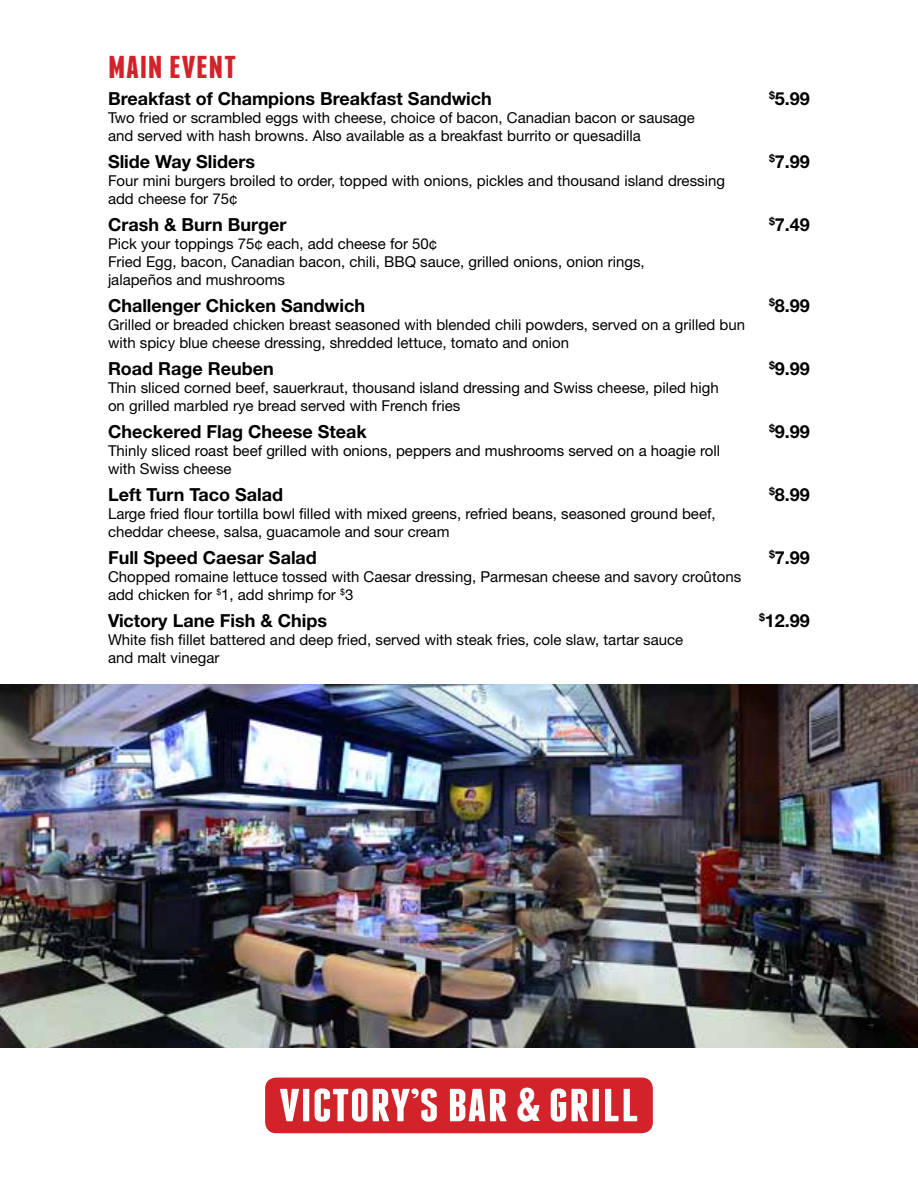
<style>
.page{position:relative;width:918px;height:1188px;background:#fff}
.page>*{position:absolute;margin:0;border:0;box-sizing:border-box;transform-origin:0 0}
.t1{font:700 46.35px "Franchise";letter-spacing:.02em;color:#fff;scale:1.15 1}
.t2{font:700 31.5px "Franchise";letter-spacing:.02em;color:#d2232a;scale:1.15 1}
.t3{font:700 18px "Helvetica Neue";color:#000}
.t4{font:15px/18px "Helvetica Neue";color:#000}
.s1{font-family:"Helvetica Neue";font-weight:800;font-stretch:condensed}
</style>
<div class="page">
<img style="left:0;top:685px;width:918px;height:363px">
<div style="left:265px;top:1078px;width:388px;height:55px;background:#d2232a;border-radius:11px"></div>
<h2 class="t2" style="left:108px;top:52px;width:113px">MAIN EVENT</h2>
<p class="t3" style="left:108px;top:87px;width:385px">Breakfast of Champions Breakfast Sandwich</p>
<p class="t3" style="left:769px;top:87px;width:42px"><sup>$</sup>5.99</p>
<p class="t4" style="left:108px;top:108px;width:588px">Two fried or scrambled eggs with cheese, choice of bacon, Canadian bacon or sausage and served with hash browns. Also available as a breakfast burrito or quesadilla</p>
<p class="t3" style="left:108px;top:150px;width:149px">Slide Way Sliders</p>
<p class="t3" style="left:769px;top:150px;width:42px"><sup>$</sup>7.99</p>
<p class="t4" style="left:108px;top:171px;width:618px">Four mini burgers broiled to order, topped with onions, pickles and thousand island dressing add cheese for 75¢</p>
<p class="t3" style="left:108px;top:213px;width:180px">Crash &amp; Burn Burger</p>
<p class="t3" style="left:769px;top:213px;width:42px"><sup>$</sup>7.49</p>
<p class="t4" style="left:108px;top:234px;width:538px">Pick your toppings 75¢ each, add cheese for 50¢<br>Fried Egg, bacon, Canadian bacon, chili, BBQ sauce, grilled onions, onion rings, jalapeños and mushrooms</p>
<p class="t3" style="left:108px;top:294px;width:259px">Challenger Chicken Sandwich</p>
<p class="t3" style="left:769px;top:294px;width:42px"><sup>$</sup>8.99</p>
<p class="t4" style="left:108px;top:315px;width:639px">Grilled or breaded chicken breast seasoned with blended chili powders, served on a grilled bun with spicy blue cheese dressing, shredded lettuce, tomato and onion</p>
<p class="t3" style="left:108px;top:357px;width:167px">Road Rage Reuben</p>
<p class="t3" style="left:769px;top:357px;width:42px"><sup>$</sup>9.99</p>
<p class="t4" style="left:108px;top:378px;width:612px">Thin sliced corned beef, sauerkraut, thousand island dressing and Swiss cheese, piled high on grilled marbled rye bread served with French fries</p>
<p class="t3" style="left:108px;top:420px;width:260px">Checkered Flag Cheese Steak</p>
<p class="t3" style="left:769px;top:420px;width:42px"><sup>$</sup>9.99</p>
<p class="t4" style="left:108px;top:441px;width:614px">Thinly sliced roast beef grilled with onions, peppers and mushrooms served on a hoagie roll with Swiss cheese</p>
<p class="t3" style="left:108px;top:483px;width:177px">Left Turn Taco Salad</p>
<p class="t3" style="left:769px;top:483px;width:42px"><sup>$</sup>8.99</p>
<p class="t4" style="left:108px;top:504px;width:609px">Large fried flour tortilla bowl filled with mixed greens, refried beans, seasoned ground beef, cheddar cheese, salsa, guacamole and sour cream</p>
<p class="t3" style="left:108px;top:546px;width:210px">Full Speed Caesar Salad</p>
<p class="t3" style="left:769px;top:546px;width:42px"><sup>$</sup>7.99</p>
<p class="t4" style="left:108px;top:567px;width:635px">Chopped romaine lettuce tossed with Caesar dressing, Parmesan cheese and savory croûtons add chicken for <sup>$</sup>1, add shrimp for <sup>$</sup>3</p>
<p class="t3" style="left:108px;top:609px;width:221px">Victory Lane Fish &amp; Chips</p>
<p class="t3" style="left:759px;top:609px;width:52px"><sup>$</sup>12.99</p>
<p class="t4" style="left:108px;top:630px;width:577px">White fish fillet battered and deep fried, served with steak fries, cole slaw, tartar sauce and malt vinegar</p>
<h1 class="t1" style="left:279px;top:1083px;width:314px">VICTORY’S BAR <span class="s1">&amp;</span> GRILL</h1>
</div>
